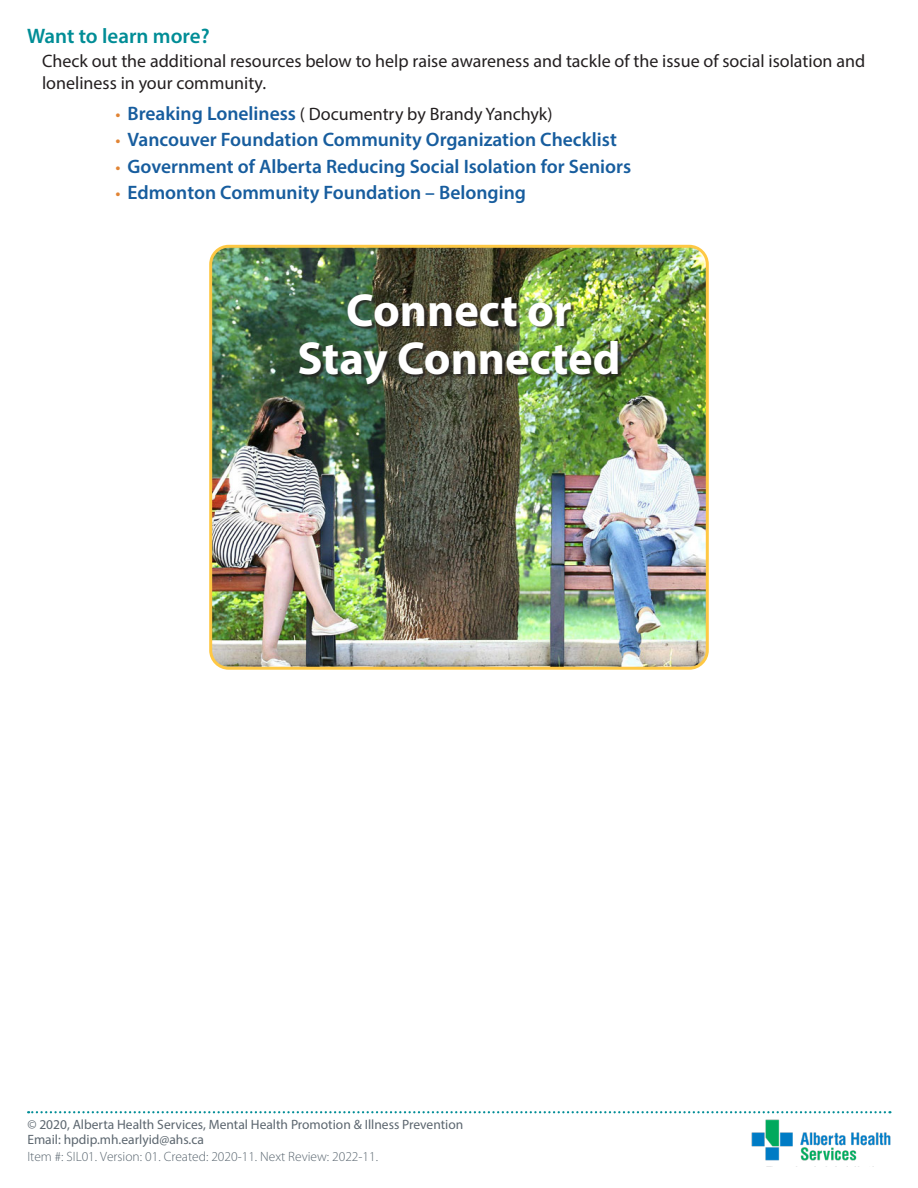
<style>
.page{position:relative;width:918px;height:1188px;background:#fff}
.page>*{position:absolute;margin:0;border:0;box-sizing:border-box;transform-origin:0 0}
.t1{font:700 46.5px/48px "Myriad Pro";color:#fff;text-align:center}
.t2{font:600 21px "Myriad Pro";color:#008d96}
.t3{font:600 19.5px "Myriad Pro";color:#175d9e}
.t4{font:18px/21.6px "Myriad Pro";color:#231f20}
.t5{font:13.5px/15px "Myriad Pro";color:#5c666f}
.t6{font:300 13.5px "Myriad Pro";color:#5a6670}
.s1{color:#e18434}
.s2{font-weight:600;font-size:19.5px;color:#175d9e}
.s3{font-weight:400;font-size:18px;color:#e18434}
</style>
<div class="page">
<img style="left:751px;top:1119px;width:140px;height:42px">
<svg style="left:28px;top:1111px;width:862px;height:2px"></svg>
<img style="left:213px;top:249px;width:492px;height:417px">
<div style="left:209px;top:245px;width:500px;height:425px;border:3px solid #fec844;border-radius:18px"></div>
<div style="left:301px;top:295px;width:321px;height:93px;background:#231f20;opacity:.75"></div>
<p class="t2" style="left:27px;top:22px;width:184px">Want to learn more?</p>
<p class="t4" style="left:42px;top:50px;width:825px">Check out the additional resources below to help raise awareness and tackle of the issue of social isolation and loneliness in your community.</p>
<p class="t4" style="left:116px;top:103px;width:439px"><span class="s1">•</span> <span class="s2">Breaking Loneliness</span> ( Documentry by Brandy Yanchyk)</p>
<p class="t3" style="left:116px;top:127px;width:503px"><span class="s3">•</span> Vancouver Foundation Community Organization Checklist</p>
<p class="t3" style="left:116px;top:154px;width:517px"><span class="s3">•</span> Government of Alberta Reducing Social Isolation for Seniors</p>
<p class="t3" style="left:116px;top:180px;width:412px"><span class="s3">•</span> Edmonton Community Foundation – Belonging</p>
<h1 class="t1" style="left:297px;top:284px;width:325px">Connect or<br>Stay Connected</h1>
<p class="t5" style="left:27px;top:1117px;width:437px">© 2020, Alberta Health Services, Mental Health Promotion &amp; Illness Prevention<br>Email: hpdip.mh.earlyid@ahs.ca</p>
<p class="t6" style="left:27px;top:1148px;width:352px">Item #: SIL01. Version: 01. Created: 2020-11. Next Review: 2022-11.</p>
</div>
